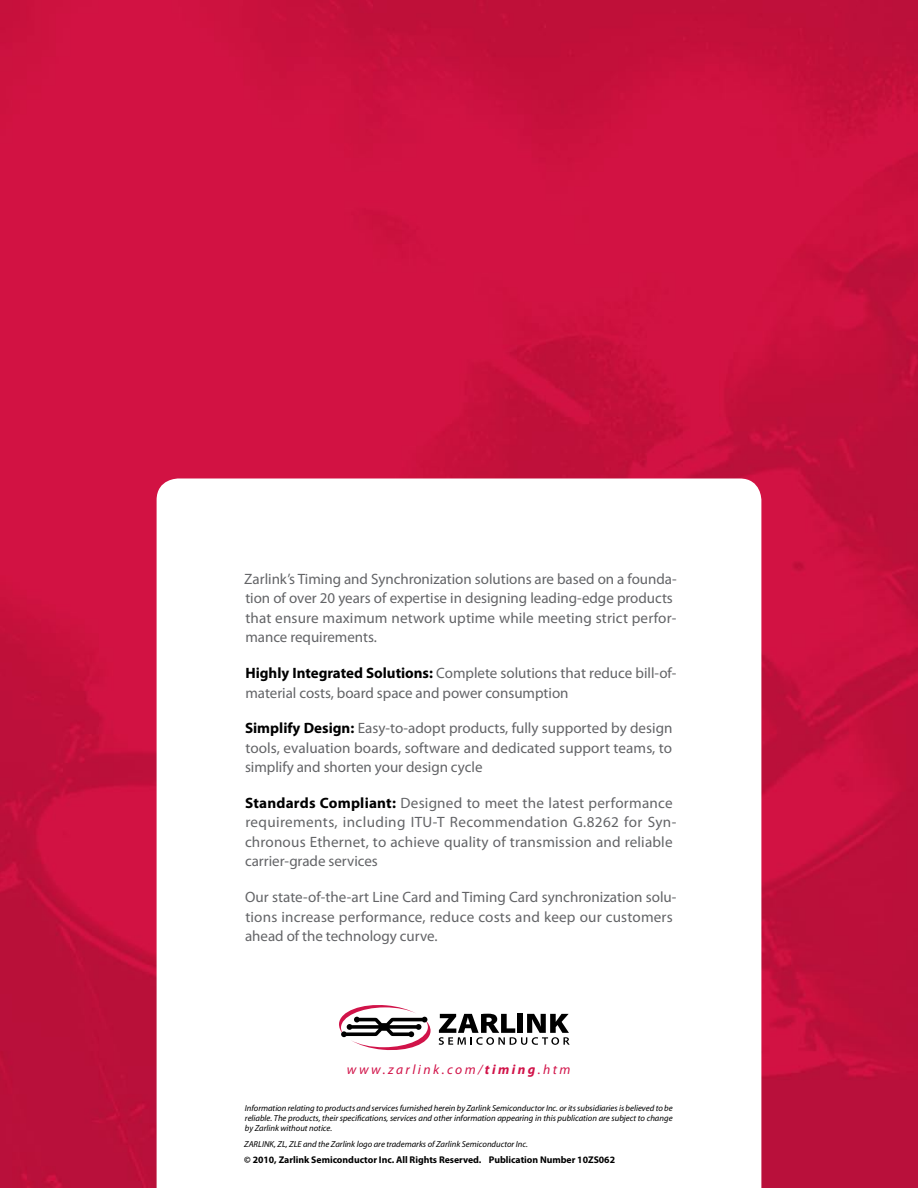
<style>
.page{position:relative;width:918px;height:1188px;background:#fff}
.page>*{position:absolute;margin:0;border:0;box-sizing:border-box;transform-origin:0 0}
.t1{font:15px/19.5px "Myriad Pro";color:#636467}
.t2{font:italic 13.5px "Myriad Pro";letter-spacing:.18em;color:#d11349}
.t3{font:700 9.75px "Myriad Pro";color:#000}
.t4{font:italic 8.7px/9.8px "Myriad Pro";color:#000;text-align:justify}
.s1{font-weight:700;color:#000}
.s2{font-weight:700}
</style>
<div class="page">
<img style="left:0;top:0;width:918px;height:1188px">
<svg style="left:157px;top:478px;width:604px;height:710px"></svg>
<svg style="left:439px;top:1014px;width:131px;height:31px"></svg>
<svg style="left:339px;top:1003px;width:92px;height:49px"></svg>
<p class="t1" style="left:244px;top:569px;width:434px">Zarlink’s Timing and Synchronization solutions are based on a founda&shy;tion of over 20 years of expertise in designing leading-edge products that ensure maximum network uptime while meeting strict perfor&shy;mance requirements.</p>
<p class="t1" style="left:245px;top:663px;width:433px"><span class="s1">Highly Integrated Solutions:</span> Complete solutions that reduce bill-of&shy;material costs, board space and power consumption</p>
<p class="t1" style="left:245px;top:718px;width:429px;text-align:justify"><span class="s1">Simplify Design:</span> Easy-to-adopt products, fully supported by design tools, evaluation boards, software and dedicated support teams, to simplify and shorten your design cycle</p>
<p class="t1" style="left:245px;top:793px;width:433px"><span class="s1">Standards Compliant:</span> Designed to meet the latest performance requirements, including ITU-T Recommendation G.8262 for Syn&shy;chronous Ethernet, to achieve quality of transmission and reliable carrier-grade services</p>
<p class="t1" style="left:245px;top:887px;width:433px">Our state-of-the-art Line Card and Timing Card synchronization solu&shy;tions increase performance, reduce costs and keep our customers ahead of the technology curve.</p>
<p class="t2" style="left:347px;top:1062px;width:225px">www.zarlink.com/<span class="s2">timing</span>.htm</p>
<p class="t4" style="left:245px;top:1103px;width:429px">Information relating to products and services furnished herein by Zarlink Semiconductor Inc. or its subsidiaries is believed to be reliable. The products, their specifications, services and other information appearing in this publication are subject to change by Zarlink without notice.</p>
<p class="t4" style="left:244px;top:1139px;width:285px">ZARLINK, ZL, ZLE and the Zarlink logo are trademarks of Zarlink Semiconductor Inc.</p>
<p class="t3" style="left:244px;top:1153px;width:372px">© 2010, Zarlink Semiconductor Inc. All Rights Reserved. Publication Number 10ZS062</p>
</div>
